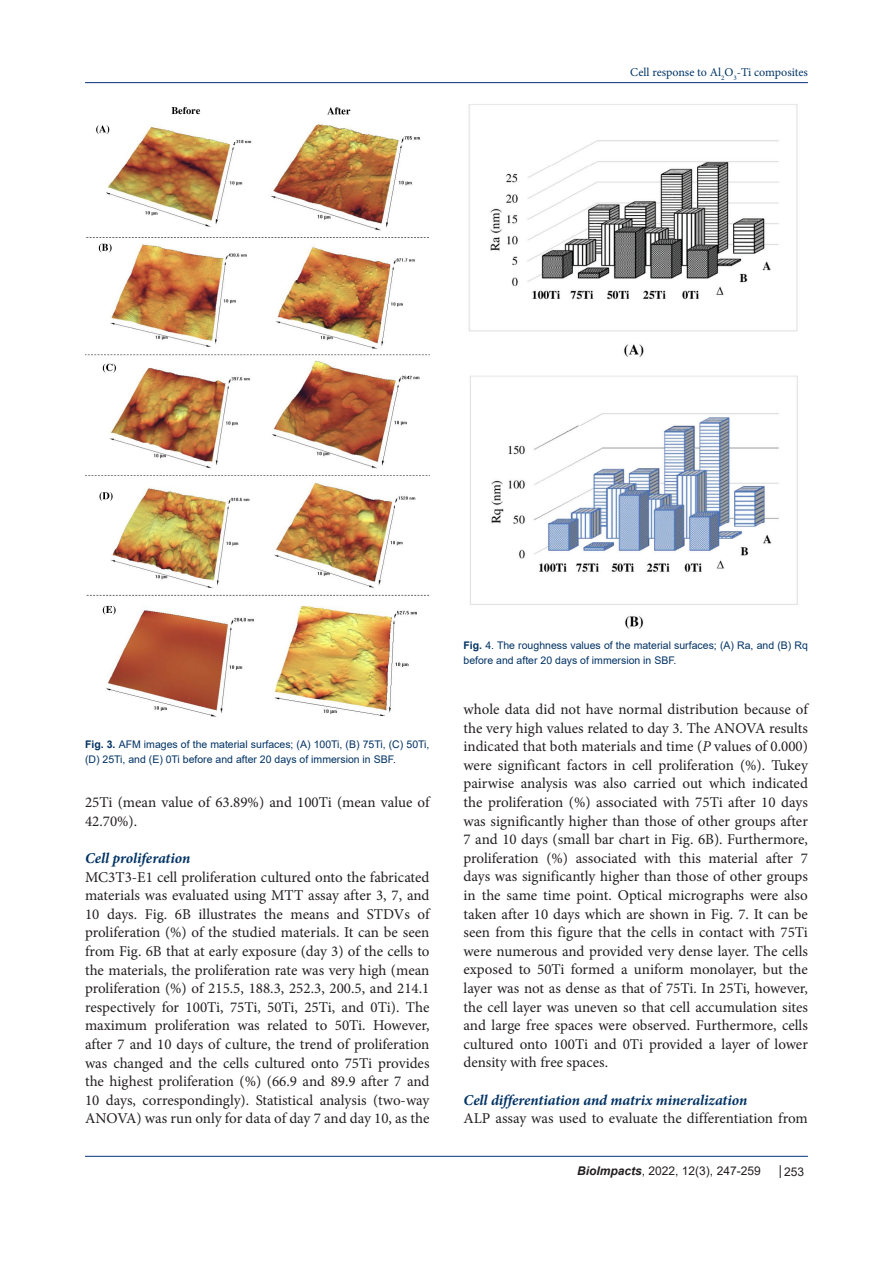
<style>
.page{position:relative;width:893px;height:1263px;background:#fff}
.page>*{position:absolute;margin:0;border:0;box-sizing:border-box;transform-origin:0 0}
.t1{font:15px/18.6px "Minion Pro";color:#231f20;text-align:justify}
.t2{font:italic 700 15px "Minion Pro";letter-spacing:-.005em;color:#003264}
.t3{font:12px "Minion Pro";color:#003466}
.t4{font:12px "Arial";color:#231f20}
.t5{font:10.5px/15px "Arial";color:#003264}
.s1{font-weight:700}
.s2{font-style:italic}
.s3{font-weight:700;font-style:italic}
</style>
<div class="page">
<hr style="left:85px;top:82px;width:723px;height:1px;background:#053278">
<hr style="left:85px;top:1156px;width:723px;height:1px;background:#053278">
<svg style="left:780px;top:1165px;width:1px;height:13px"></svg>
<img style="left:85px;top:107px;width:344px;height:610px">
<img style="left:468px;top:104px;width:330px;height:525px">
<p class="t3" style="left:630px;top:64px;width:179px">Cell response to Al<sub>2</sub>O<sub>3</sub>-Ti composites</p>
<p class="t5" style="left:85px;top:736px;width:346px"><span class="s1">Fig. 3.</span> AFM images of the material surfaces; (A) 100Ti, (B) 75Ti, (C) 50Ti, (D) 25Ti, and (E) 0Ti before and after 20 days of immersion in SBF.</p>
<p class="t1" style="left:85px;top:793px;width:346px">25Ti (mean value of 63.89%) and 100Ti (mean value of<br>42.70%).</p>
<p class="t2" style="left:85px;top:847px;width:107px">Cell proliferation</p>
<p class="t1" style="left:85px;top:867px;width:346px">MC3T3-E1 cell proliferation cultured onto the fabricated materials was evaluated using MTT assay after 3, 7, and 10 days. Fig. 6B illustrates the means and STDVs of proliferation (%) of the studied materials. It can be seen from Fig. 6B that at early exposure (day 3) of the cells to the materials, the proliferation rate was very high (mean proliferation (%) of 215.5, 188.3, 252.3, 200.5, and 214.1 respectively for 100Ti, 75Ti, 50Ti, 25Ti, and 0Ti). The maximum proliferation was related to 50Ti. However, after 7 and 10 days of culture, the trend of proliferation was changed and the cells cultured onto 75Ti provides the highest proliferation (%) (66.9 and 89.9 after 7 and 10 days, correspondingly). Statistical analysis (two-way ANOVA) was run only for data of day 7 and day 10, as the</p>
<p class="t5" style="left:463px;top:638px;width:346px"><span class="s1">Fig.</span> 4. The roughness values of the material surfaces; (A) Ra, and (B) Rq before and after 20 days of immersion in SBF.</p>
<p class="t1" style="left:463px;top:700px;width:346px">whole data did not have normal distribution because of the very high values related to day 3. The ANOVA results indicated that both materials and time (<span class="s2">P</span> values of 0.000) were significant factors in cell proliferation (%). Tukey pairwise analysis was also carried out which indicated the proliferation (%) associated with 75Ti after 10 days was significantly higher than those of other groups after 7 and 10 days (small bar chart in Fig. 6B). Furthermore, proliferation (%) associated with this material after 7 days was significantly higher than those of other groups in the same time point. Optical micrographs were also taken after 10 days which are shown in Fig. 7. It can be seen from this figure that the cells in contact with 75Ti were numerous and provided very dense layer. The cells exposed to 50Ti formed a uniform monolayer, but the layer was not as dense as that of 75Ti. In 25Ti, however, the cell layer was uneven so that cell accumulation sites and large free spaces were observed. Furthermore, cells cultured onto 100Ti and 0Ti provided a layer of lower density with free spaces.</p>
<p class="t2" style="left:463px;top:1089px;width:285px">Cell differentiation and matrix mineralization</p>
<p class="t1" style="left:463px;top:1109px;width:346px">ALP assay was used to evaluate the differentiation from</p>
<p class="t4" style="left:577px;top:1163px;width:185px"><span class="s3">BioImpacts</span>, 2022, 12(3), 247-259</p>
<p class="t4" style="left:784px;top:1164px;width:22px">253</p>
</div>
